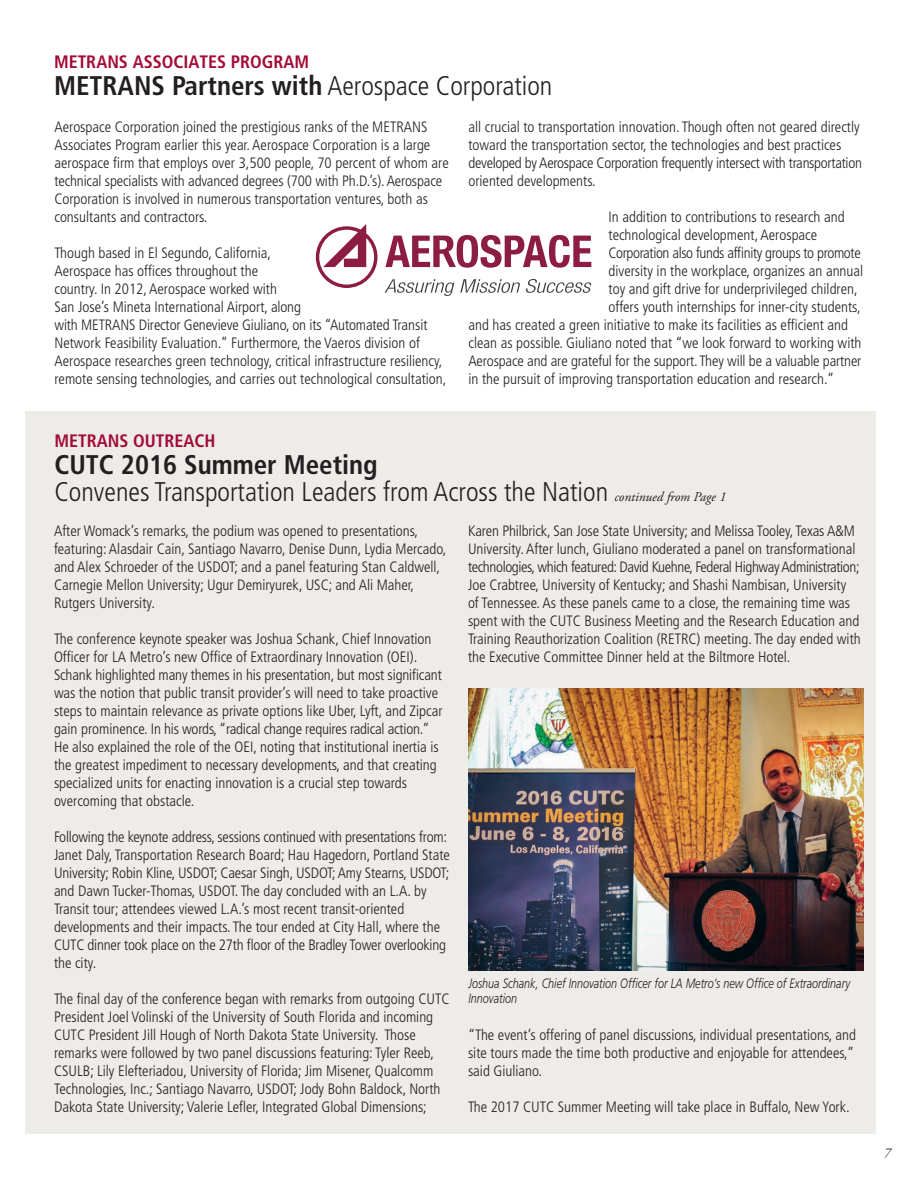
<style>
.page{position:relative;width:918px;height:1188px;background:#fff}
.page>*{position:absolute;margin:0;border:0;box-sizing:border-box;transform-origin:0 0}
.t1{font:300 condensed 27px/27px "Frutiger LT Std";color:#231f20}
.t2{font:700 condensed 18px "Frutiger LT Std";color:#a30a35}
.t3{font:300 condensed 15px/18px "Frutiger LT Std";color:#231f20}
.t4{font:300 condensed 15px "Frutiger LT Std";letter-spacing:-.025em;color:#231f20}
.t5{font:italic 300 13.5px/15px "Frutiger LT Std";color:#231f20;scale:.8 1}
.t6{font:italic 13.5px "Adobe Garamond Pro";color:#231f20}
.s1{font-weight:700}
.s2{font-family:"Adobe Garamond Pro";font-weight:400;font-style:italic;font-stretch:normal;font-size:13.5px}
</style>
<div class="page">
<svg style="left:385px;top:279px;width:69px;height:17px"></svg>
<svg style="left:460px;top:279px;width:132px;height:14px"></svg>
<svg style="left:385px;top:235px;width:206px;height:33px"></svg>
<svg style="left:316px;top:224px;width:62px;height:64px"></svg>
<div style="left:26px;top:412px;width:850px;height:722px;background:#edece8"></div>
<img style="left:468px;top:688px;width:395px;height:282px">
<p class="t2" style="left:54px;top:51px;width:257px">METRANS ASSOCIATES PROGRAM</p>
<h1 class="t1" style="left:54px;top:72px;width:500px"><span class="s1">METRANS Partners with</span> Aerospace Corporation</h1>
<p class="t3" style="left:54px;top:118px;width:396px">Aerospace Corporation joined the prestigious ranks of the METRANS Associates Program earlier this year. Aerospace Corporation is a large aerospace firm that employs over 3,500 people, 70 percent of whom are technical specialists with advanced degrees (700 with Ph.D.’s). Aerospace Corporation is involved in numerous transportation ventures, both as consultants and contractors.</p>
<p class="t3" style="left:54px;top:244px;width:394px">Though based in El Segundo, California,<br>Aerospace has offices throughout the<br>country. In 2012, Aerospace worked with<br>San Jose’s Mineta International Airport, along<br>with METRANS Director Genevieve Giuliano, on its “Automated Transit Network Feasibility Evaluation.” Furthermore, the Vaeros division of Aerospace researches green technology, critical infrastructure resiliency, remote sensing technologies, and carries out technological consultation,</p>
<p class="t3" style="left:468px;top:118px;width:395px">all crucial to transportation innovation. Though often not geared directly toward the transportation sector, the technologies and best practices developed by Aerospace Corporation frequently intersect with transportation oriented developments.</p>
<p class="t3" style="left:609px;top:208px;width:238px">In addition to contributions to research and</p>
<p class="t3" style="left:609px;top:226px;width:210px">technological development, Aerospace</p>
<p class="t4" style="left:609px;top:244px;width:254px">Corporation also funds affinity groups to promote</p>
<p class="t3" style="left:609px;top:262px;width:256px">diversity in the workplace, organizes an annual</p>
<p class="t3" style="left:609px;top:280px;width:251px">toy and gift drive for underprivileged children,</p>
<p class="t3" style="left:609px;top:298px;width:254px">offers youth internships for inner-city students,</p>
<p class="t3" style="left:468px;top:316px;width:381px">and has created a green initiative to make its facilities as efficient and</p>
<p class="t3" style="left:468px;top:334px;width:395px">clean as possible. Giuliano noted that “we look forward to working with</p>
<p class="t3" style="left:468px;top:352px;width:395px">Aerospace and are grateful for the support. They will be a valuable partner</p>
<p class="t3" style="left:468px;top:370px;width:367px">in the pursuit of improving transportation education and research.”</p>
<p class="t2" style="left:54px;top:430px;width:163px">METRANS OUTREACH</p>
<h1 class="t1" style="left:54px;top:451px;width:673px"><span class="s1">CUTC 2016 Summer Meeting<br></span>Convenes Transportation Leaders from Across the Nation <span class="s2">continued from Page 1</span></h1>
<p class="t3" style="left:54px;top:522px;width:394px">After Womack’s remarks, the podium was opened to presentations, featuring: Alasdair Cain, Santiago Navarro, Denise Dunn, Lydia Mercado, and Alex Schroeder of the USDOT; and a panel featuring Stan Caldwell, Carnegie Mellon University; Ugur Demiryurek, USC; and Ali Maher, Rutgers University.</p>
<p class="t3" style="left:54px;top:630px;width:390px">The conference keynote speaker was Joshua Schank, Chief Innovation Officer for LA Metro’s new Office of Extraordinary Innovation (OEI).<br>Schank highlighted many themes in his presentation, but most significant was the notion that public transit provider’s will need to take proactive steps to maintain relevance as private options like Uber, Lyft, and Zipcar gain prominence. In his words, “radical change requires radical action.” He also explained the role of the OEI, noting that institutional inertia is the greatest impediment to necessary developments, and that creating specialized units for enacting innovation is a crucial step towards overcoming that obstacle.</p>
<p class="t3" style="left:54px;top:828px;width:397px">Following the keynote address, sessions continued with presentations from:<br>Janet Daly, Transportation Research Board; Hau Hagedorn, Portland State University; Robin Kline, USDOT; Caesar Singh, USDOT; Amy Stearns, USDOT; and Dawn Tucker-Thomas, USDOT. The day concluded with an L.A. by Transit tour; attendees viewed L.A.’s most recent transit-oriented developments and their impacts. The tour ended at City Hall, where the CUTC dinner took place on the 27th floor of the Bradley Tower overlooking the city.</p>
<p class="t3" style="left:54px;top:990px;width:397px">The final day of the conference began with remarks from outgoing CUTC President Joel Volinski of the University of South Florida and incoming CUTC President Jill Hough of North Dakota State University. Those remarks were followed by two panel discussions featuring: Tyler Reeb, CSULB; Lily Elefteriadou, University of Florida; Jim Misener, Qualcomm Technologies, Inc.; Santiago Navarro, USDOT; Jody Bohn Baldock, North Dakota State University; Valerie Lefler, Integrated Global Dimensions;</p>
<p class="t3" style="left:468px;top:522px;width:394px">Karen Philbrick, San Jose State University; and Melissa Tooley, Texas A&amp;M University. After lunch, Giuliano moderated a panel on transformational technologies, which featured: David Kuehne, Federal Highway Administration; Joe Crabtree, University of Kentucky; and Shashi Nambisan, University of Tennessee. As these panels came to a close, the remaining time was spent with the CUTC Business Meeting and the Research Education and Training Reauthorization Coalition (RETRC) meeting. The day ended with the Executive Committee Dinner held at the Biltmore Hotel.</p>
<p class="t5" style="left:468px;top:976px;width:479px">Joshua Schank, Chief Innovation Officer for LA Metro’s new Office of Extraordinary<br>Innovation</p>
<p class="t3" style="left:468px;top:1026px;width:390px;text-align:justify">“The event’s offering of panel discussions, individual presentations, and site tours made the time both productive and enjoyable for attendees,” said Giuliano.</p>
<p class="t3" style="left:468px;top:1098px;width:383px">The 2017 CUTC Summer Meeting will take place in Buffalo, New York.</p>
<p class="t6" style="left:884px;top:1145px;width:8px">7</p>
</div>
